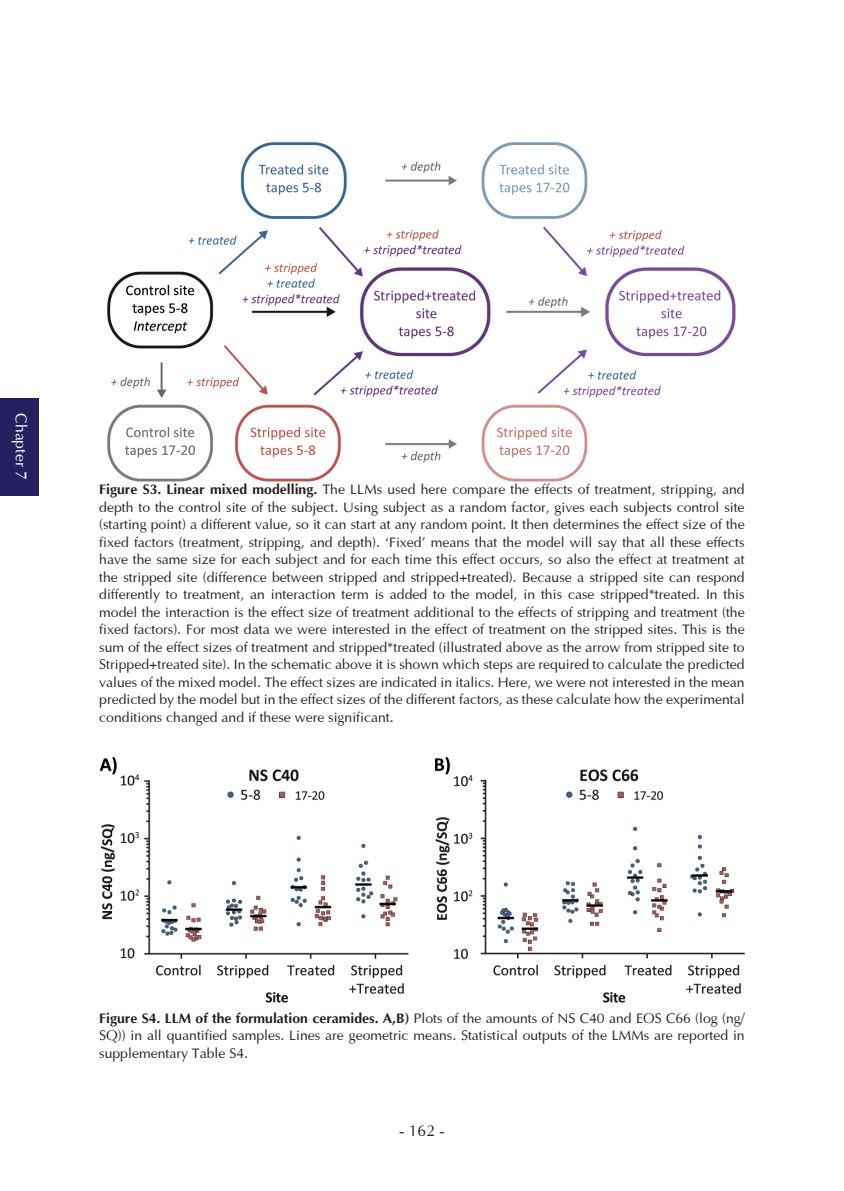
<style>
.page{position:relative;width:844px;height:1191px;background:#fff}
.page>*{position:absolute;margin:0;border:0;box-sizing:border-box;transform-origin:0 0}
.t1{font:15.75px "Optima";color:#fff}
.t2{font:15.75px "Optima";color:#231f20}
.t3{font:14px/17.5px "Optima";color:#231f20;text-align:justify}
.s1{font-weight:700}
</style>
<div class="page">
<div style="left:0;top:398px;width:39px;height:97px;background:#252161"></div>
<img style="left:107px;top:142px;width:629px;height:339px">
<img style="left:99px;top:757px;width:645px;height:246px">
<p class="t1" style="left:33px;top:413px;width:68px;rotate:90deg">Chapter 7</p>
<p class="t3" style="left:99px;top:480px;width:646px"><span class="s1">Figure S3. Linear mixed modelling.</span> The LLMs used here compare the effects of treatment, stripping, and depth to the control site of the subject. Using subject as a random factor, gives each subjects control site (starting point) a different value, so it can start at any random point. It then determines the effect size of the fixed factors (treatment, stripping, and depth). ‘Fixed’ means that the model will say that all these effects have the same size for each subject and for each time this effect occurs, so also the effect at treatment at the stripped site (difference between stripped and stripped+treated). Because a stripped site can respond differently to treatment, an interaction term is added to the model, in this case stripped*treated. In this model the interaction is the effect size of treatment additional to the effects of stripping and treatment (the fixed factors). For most data we were interested in the effect of treatment on the stripped sites. This is the sum of the effect sizes of treatment and stripped*treated (illustrated above as the arrow from stripped site to Stripped+treated site). In the schematic above it is shown which steps are required to calculate the predicted values of the mixed model. The effect sizes are indicated in italics. Here, we were not interested in the mean predicted by the model but in the effect sizes of the different factors, as these calculate how the experimental conditions changed and if these were significant.</p>
<p class="t3" style="left:99px;top:1008px;width:646px"><span class="s1">Figure S4. LLM of the formulation ceramides. A,B)</span> Plots of the amounts of NS C40 and EOS C66 (log (ng/ SQ)) in all quantified samples. Lines are geometric means. Statistical outputs of the LMMs are reported in supplementary Table S4.</p>
<p class="t2" style="left:399px;top:1118px;width:47px">- 162 -</p>
</div>
